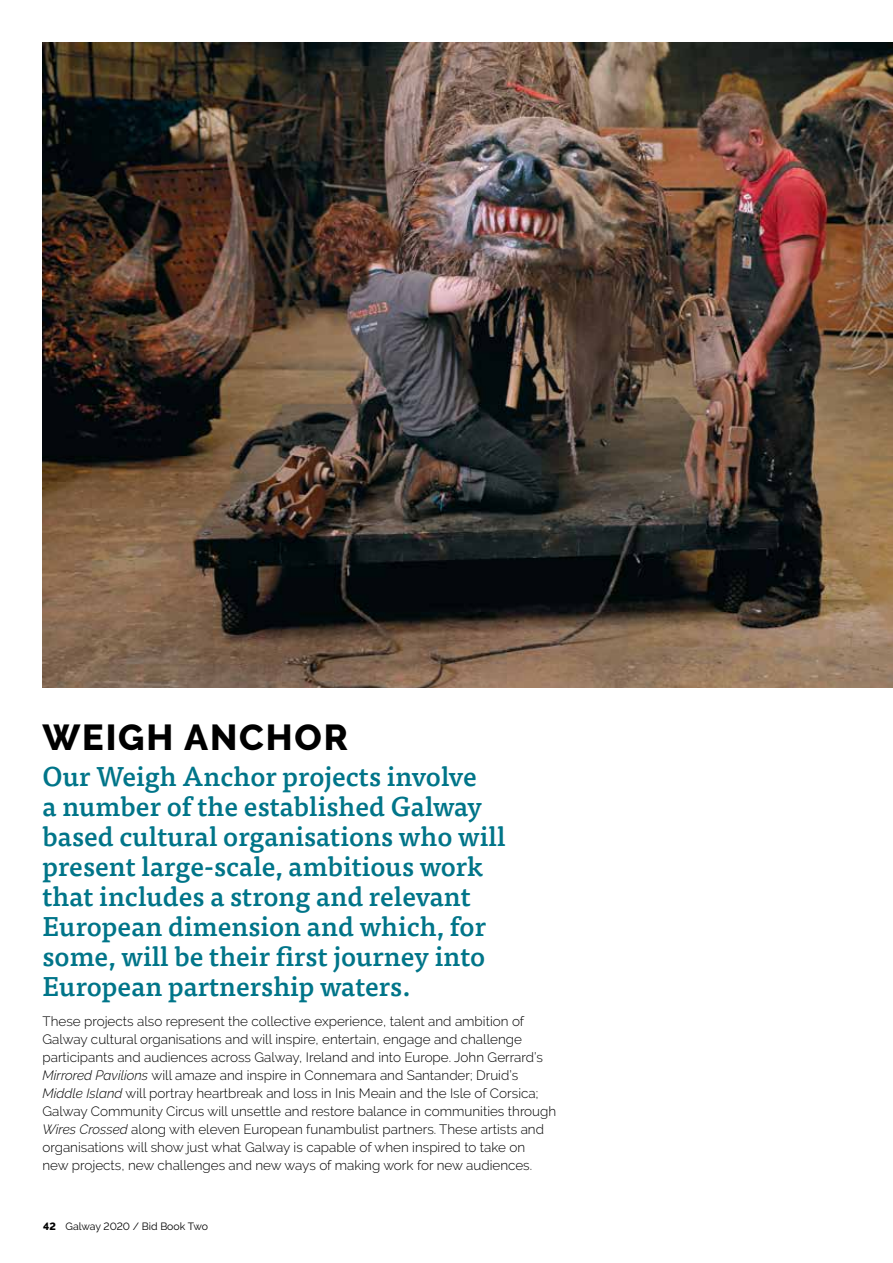
<style>
.page{position:relative;width:893px;height:1263px;background:#fff}
.page>*{position:absolute;margin:0;border:0;box-sizing:border-box;transform-origin:0 0}
.t1{font:800 36px "Raleway";letter-spacing:.05em;color:#000}
.t2{font:500 27px/30px "Tisa OT";color:#007589}
.t3{font:300 13.5px/18px "Raleway";color:#000}
.t4{font:10.5px "Raleway";color:#000}
.s1{font-style:italic}
.s2{font-weight:800}
</style>
<div class="page">
<img style="left:43px;top:43px;width:850px;height:644px">
<h1 class="t1" style="left:43px;top:717px;width:307px">WEIGH ANCHOR</h1>
<p class="t2" style="left:43px;top:762px;width:465px">Our Weigh Anchor projects involve<br>a number of the established Galway based cultural organisations who will present large-scale, ambitious work that includes a strong and relevant European dimension and which, for some, will be their first journey into European partnership waters.</p>
<p class="t3" style="left:43px;top:1012px;width:515px">These projects also represent the collective experience, talent and ambition of Galway cultural organisations and will inspire, entertain, engage and challenge participants and audiences across Galway, Ireland and into Europe. John Gerrard’s <span class="s1">Mirrored Pavilions</span> will amaze and inspire in Connemara and Santander; Druid’s <span class="s1">Middle Island</span> will portray heartbreak and loss in Inis Meain and the Isle of Corsica; Galway Community Circus will unsettle and restore balance in communities through <span class="s1">Wires Crossed</span> along with eleven European funambulist partners. These artists and organisations will show just what Galway is capable of when inspired to take on<br>new projects, new challenges and new ways of making work for new audiences.</p>
<p class="t4" style="left:43px;top:1220px;width:166px"><span class="s2">42</span> Galway 2020 / Bid Book Two</p>
</div>
